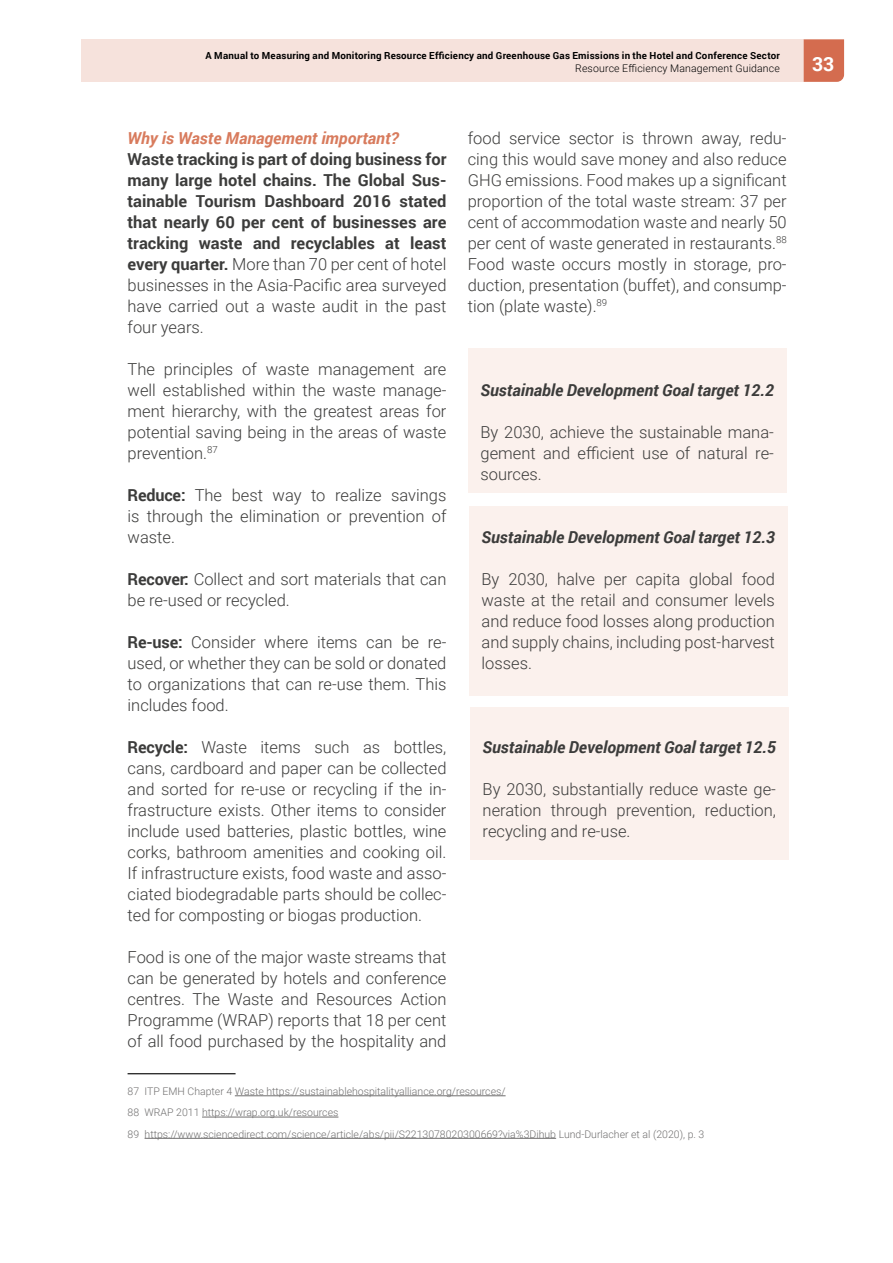
<style>
.page{position:relative;width:893px;height:1263px;background:#fff}
.page>*{position:absolute;margin:0;border:0;box-sizing:border-box;transform-origin:0 0}
.t1{font:700 19.5px "Roboto";color:#fff}
.t2{font:300 16.5px/21px "Roboto";color:#3c3c3b;text-align:justify}
.t3{font:700 16.5px/21px "Roboto";color:#3c3c3b;text-align:justify}
.t4{font:italic 700 16.5px "Roboto";color:#3c3c3b}
.t5{font:italic 700 16.5px "Roboto";color:#d87b5d}
.t6{font:300 10.5px/21.3px "Roboto";color:#706f6f}
.t7{font:300 10.5px "Roboto";letter-spacing:.015em;color:#000}
.t8{font:700 9.75px "Roboto";letter-spacing:.025em;color:#000}
.s1{font-weight:300}
.s2{font-weight:700}
</style>
<div class="page">
<div style="left:81px;top:39px;width:723px;height:43px;background:#f6e2dc"></div>
<div style="left:804px;top:39px;width:40px;height:43px;background:#d46c4f"></div>
<hr style="left:128px;top:1073px;width:108px;height:1px;background:#000">
<hr style="left:235px;top:1095px;width:271px;height:1px;background:#706f6f">
<hr style="left:202px;top:1117px;width:136px;height:1px;background:#706f6f">
<hr style="left:145px;top:1138px;width:411px;height:1px;background:#706f6f">
<div style="left:469px;top:506px;width:319px;height:189px;background:#fbf1ed"></div>
<div style="left:470px;top:708px;width:319px;height:152px;background:#fbf1ed"></div>
<div style="left:468px;top:348px;width:319px;height:145px;background:#fbf1ed"></div>
<p class="t8" style="left:206px;top:49px;width:576px">A Manual to Measuring and Monitoring Resource Efficiency and Greenhouse Gas Emissions in the Hotel and Conference Sector</p>
<p class="t7" style="left:575px;top:61px;width:206px">Resource Efficiency Management Guidance</p>
<p class="t1" style="left:812px;top:50px;width:24px">33</p>
<p class="t5" style="left:128px;top:126px;width:272px">Why is Waste Management important?</p>
<p class="t3" style="left:128px;top:148px;width:320px">Waste tracking is part of doing business for many large hotel chains. The Global Sus&shy;tainable Tourism Dashboard 2016 stated that nearly 60 per cent of businesses are tracking waste and recyclables at least every quarter. <span class="s1">More than 70 per cent of hotel businesses in the Asia-Pacific area surveyed have carried out a waste audit in the past four years.</span></p>
<p class="t2" style="left:128px;top:358px;width:320px">The principles of waste management are well established within the waste manage&shy;ment hierarchy, with the greatest areas for potential saving being in the areas of waste prevention.<sup>87</sup></p>
<p class="t2" style="left:128px;top:484px;width:320px"><span class="s2">Reduce:</span> The best way to realize savings is through the elimination or prevention of waste.</p>
<p class="t2" style="left:128px;top:568px;width:320px"><span class="s2">Recover:</span> Collect and sort materials that can be re-used or recycled.</p>
<p class="t2" style="left:128px;top:631px;width:320px"><span class="s2">Re-use:</span> Consider where items can be re&shy;used, or whether they can be sold or donated to organizations that can re-use them. This includes food.</p>
<p class="t2" style="left:128px;top:736px;width:320px"><span class="s2">Recycle:</span> Waste items such as bottles, cans, cardboard and paper can be collected and sorted for re-use or recycling if the in&shy;frastructure exists. Other items to consider include used batteries, plastic bottles, wine corks, bathroom amenities and cooking oil.<br>If infrastructure exists, food waste and asso&shy;ciated biodegradable parts should be collec&shy;ted for composting or biogas production.</p>
<p class="t2" style="left:128px;top:946px;width:320px">Food is one of the major waste streams that can be generated by hotels and conference centres. The Waste and Resources Action Programme (WRAP) reports that 18 per cent of all food purchased by the hospitality and</p>
<p class="t6" style="left:128px;top:1080px;width:578px">87 ITP EMH Chapter 4 Waste https://sustainablehospitalityalliance.org/resources/<br>88 WRAP 2011 https://wrap.org.uk/resources<br>89 https://www.sciencedirect.com/science/article/abs/pii/S2213078020300669?via%3Dihub Lund-Durlacher et al (2020), p. 3</p>
<p class="t2" style="left:468px;top:127px;width:320px">food service sector is thrown away, redu&shy;cing this would save money and also reduce GHG emissions. Food makes up a significant proportion of the total waste stream: 37 per cent of accommodation waste and nearly 50 per cent of waste generated in restaurants.<sup>88<br></sup>Food waste occurs mostly in storage, pro&shy;duction, presentation (buffet), and consump&shy;tion (plate waste).<sup>89</sup></p>
<p class="t4" style="left:480px;top:378px;width:295px">Sustainable Development Goal target 12.2</p>
<p class="t2" style="left:480px;top:421px;width:295px">By 2030, achieve the sustainable mana&shy;gement and efficient use of natural re&shy;sources.</p>
<p class="t4" style="left:481px;top:525px;width:295px">Sustainable Development Goal target 12.3</p>
<p class="t2" style="left:481px;top:568px;width:295px">By 2030, halve per capita global food waste at the retail and consumer levels and reduce food losses along production and supply chains, including post-harvest losses.</p>
<p class="t4" style="left:483px;top:735px;width:295px">Sustainable Development Goal target 12.5</p>
<p class="t2" style="left:483px;top:778px;width:295px">By 2030, substantially reduce waste ge&shy;neration through prevention, reduction, recycling and re-use.</p>
</div>
